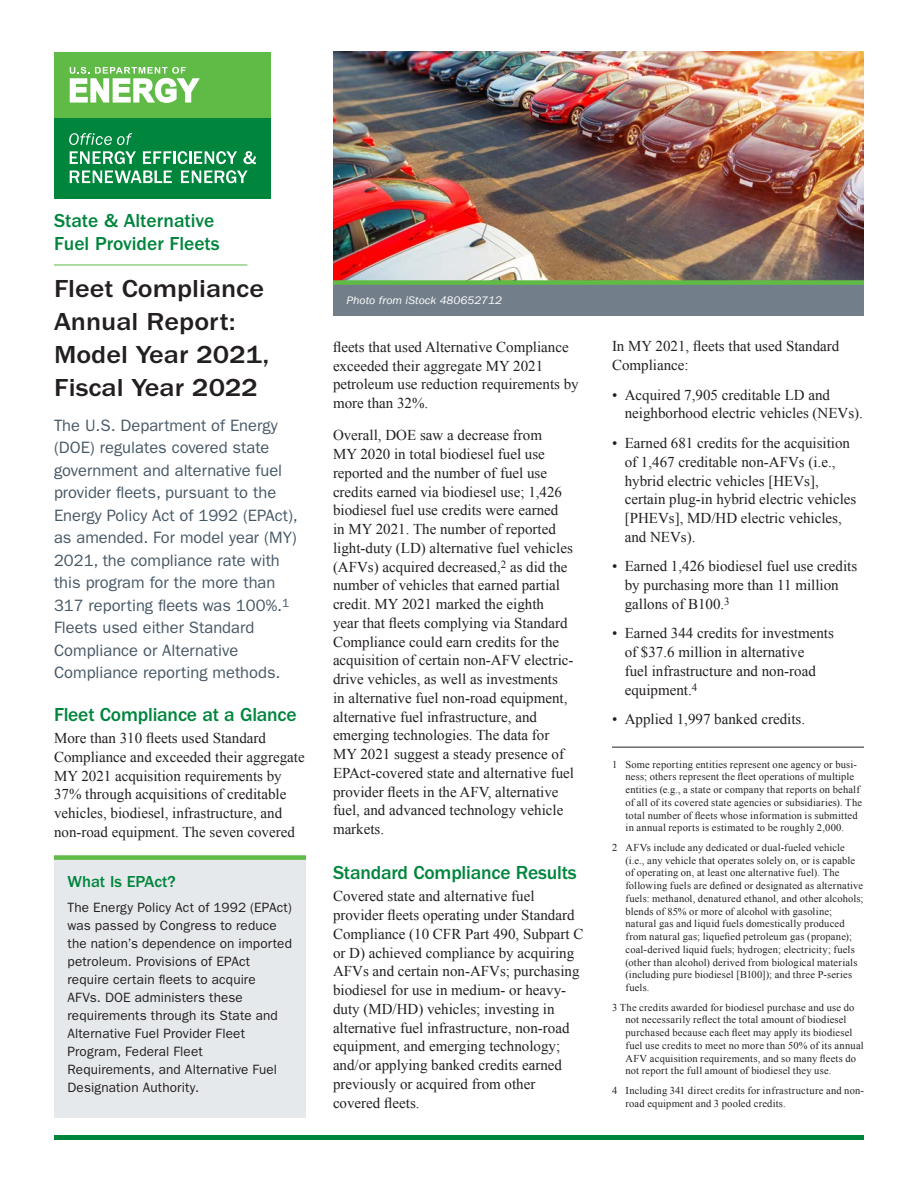
<style>
.page{position:relative;width:918px;height:1188px;background:#fff}
.page>*{position:absolute;margin:0;border:0;box-sizing:border-box;transform-origin:0 0}
.t1{font:500 25.5px/33px "ITC Franklin Gothic Std";color:#231f20;scale:1.1 1}
.t2{font:500 19.5px/23.2px "ITC Franklin Gothic Std";letter-spacing:-.01em;color:#00853d}
.intro_statement{font:16.5px/22.5px "ITC Franklin Gothic Std";color:#475865}
.sidebar_head{font:500 16.5px "ITC Franklin Gothic Std";color:#00853d}
.body_text{font:15px/18.8px "Times New Roman";color:#231f20}
.sidebar_text{font:13.5px/18px "ITC Franklin Gothic Std";letter-spacing:.01em;color:#231f20}
.caption_reverse{font:italic 11.25px "ITC Franklin Gothic Std";color:#fff;scale:1.05 1}
.footnote{font:10.5px/12.8px "Times New Roman";letter-spacing:.015em;color:#231f20}
.footnote-1st_line{font:10.5px/12.8px "Times New Roman";letter-spacing:.02em;color:#231f20}
</style>
<div class="page">
<img style="left:333px;top:52px;width:531px;height:228px">
<div style="left:333px;top:282px;width:531px;height:34px;background:#727f8a"></div>
<div style="left:333px;top:280px;width:531px;height:5px;background:#60bb46"></div>
<hr style="left:54px;top:265px;width:193px;height:1px;background:#60bb46">
<hr style="left:612px;top:747px;width:252px;height:1px;background:#231f20">
<div style="left:54px;top:855px;width:252px;height:263px;background:#e6e9eb"></div>
<div style="left:54px;top:855px;width:252px;height:5px;background:#60bb46"></div>
<hr style="left:54px;top:1135px;width:810px;height:4px;background:#00853d">
<div style="left:54px;top:52px;width:217px;height:67px;background:#60bb46"></div>
<svg style="left:70px;top:67px;width:130px;height:36px"></svg>
<div style="left:54px;top:118px;width:217px;height:80px;background:#00853d"></div>
<svg style="left:69px;top:133px;width:63px;height:12px"></svg>
<svg style="left:70px;top:151px;width:66px;height:13px"></svg>
<svg style="left:143px;top:151px;width:94px;height:13px"></svg>
<svg style="left:243px;top:151px;width:13px;height:13px"></svg>
<svg style="left:70px;top:171px;width:102px;height:12px"></svg>
<svg style="left:181px;top:170px;width:67px;height:13px"></svg>
<h1 class="t2" style="left:54px;top:209px;width:167px">State &amp; Alternative<br>Fuel Provider Fleets</h1>
<p class="t1" style="left:54px;top:272px;width:197px">Fleet Compliance<br>Annual Report:<br>Model Year 2021,<br>Fiscal Year 2022</p>
<p class="intro_statement" style="left:54px;top:414px;width:245px">The U.S. Department of Energy (DOE) regulates covered state government and alternative fuel provider fleets, pursuant to the<br>Energy Policy Act of 1992 (EPAct), as amended. For model year (MY)<br>2021, the compliance rate with this program for the more than<br>317 reporting fleets was 100%.<sup>1<br></sup>Fleets used either Standard<br>Compliance or Alternative<br>Compliance reporting methods.</p>
<h1 class="t2" style="left:54px;top:703px;width:244px">Fleet Compliance at a Glance</h1>
<p class="body_text" style="left:54px;top:728px;width:252px">More than 310 fleets used Standard Compliance and exceeded their aggregate MY 2021 acquisition requirements by 37% through acquisitions of creditable vehicles, biodiesel, infrastructure, and non-road equipment. The seven covered</p>
<p class="sidebar_head" style="left:68px;top:872px;width:110px">What Is EPAct?</p>
<p class="sidebar_text" style="left:68px;top:898px;width:226px">The Energy Policy Act of 1992 (EPAct) was passed by Congress to reduce the nation’s dependence on imported petroleum. Provisions of EPAct require certain fleets to acquire<br>AFVs. DOE administers these requirements through its State and<br>Alternative Fuel Provider Fleet<br>Program, Federal Fleet<br>Requirements, and Alternative Fuel<br>Designation Authority.</p>
<p class="caption_reverse" style="left:346px;top:294px;width:150px">Photo from iStock 480652712</p>
<p class="body_text" style="left:333px;top:337px;width:247px">fleets that used Alternative Compliance exceeded their aggregate MY 2021 petroleum use reduction requirements by more than 32%.</p>
<p class="body_text" style="left:333px;top:426px;width:243px">Overall, DOE saw a decrease from<br>MY 2020 in total biodiesel fuel use reported and the number of fuel use credits earned via biodiesel use; 1,426 biodiesel fuel use credits were earned<br>in MY 2021. The number of reported light-duty (LD) alternative fuel vehicles (AFVs) acquired decreased,<sup>2</sup> as did the number of vehicles that earned partial credit. MY 2021 marked the eighth<br>year that fleets complying via Standard Compliance could earn credits for the acquisition of certain non-AFV electric&shy;drive vehicles, as well as investments<br>in alternative fuel non-road equipment, alternative fuel infrastructure, and emerging technologies. The data for MY 2021 suggest a steady presence of EPAct-covered state and alternative fuel provider fleets in the AFV, alternative fuel, and advanced technology vehicle markets.</p>
<h1 class="t2" style="left:333px;top:862px;width:245px">Standard Compliance Results</h1>
<p class="body_text" style="left:333px;top:887px;width:252px">Covered state and alternative fuel provider fleets operating under Standard Compliance (10 CFR Part 490, Subpart C or D) achieved compliance by acquiring AFVs and certain non-AFVs; purchasing biodiesel for use in medium- or heavy&shy;duty (MD/HD) vehicles; investing in alternative fuel infrastructure, non-road equipment, and emerging technology; and/or applying banked credits earned previously or acquired from other covered fleets.</p>
<p class="body_text" style="left:612px;top:337px;width:229px">In MY 2021, fleets that used Standard<br>Compliance:</p>
<p class="body_text" style="left:625px;top:385px;width:240px;text-indent:-13px">• Acquired 7,905 creditable LD and neighborhood electric vehicles (NEVs).</p>
<p class="body_text" style="left:625px;top:433px;width:233px;text-indent:-13px">• Earned 681 credits for the acquisition of 1,467 creditable non-AFVs (i.e., hybrid electric vehicles [HEVs], certain plug-in hybrid electric vehicles [PHEVs], MD/HD electric vehicles, and NEVs).</p>
<p class="body_text" style="left:625px;top:557px;width:234px;text-indent:-13px">• Earned 1,426 biodiesel fuel use credits by purchasing more than 11 million gallons of B100.<sup>3</sup></p>
<p class="body_text" style="left:625px;top:624px;width:211px;text-indent:-13px">• Earned 344 credits for investments of $37.6 million in alternative<br>fuel infrastructure and non-road equipment.<sup>4</sup></p>
<p class="body_text" style="left:612px;top:710px;width:195px">• Applied 1,997 banked credits.</p>
<p class="footnote-1st_line" style="left:626px;top:758px;width:238px;text-indent:-14px">1 Some reporting entities represent one agency or busi&shy;ness; others represent the fleet operations of multiple entities (e.g., a state or company that reports on behalf of all of its covered state agencies or subsidiaries). The total number of fleets whose information is submitted in annual reports is estimated to be roughly 2,000.</p>
<p class="footnote" style="left:626px;top:841px;width:239px;text-indent:-14px">2 AFVs include any dedicated or dual-fueled vehicle (i.e., any vehicle that operates solely on, or is capable of operating on, at least one alternative fuel). The following fuels are defined or designated as alternative fuels: methanol, denatured ethanol, and other alcohols; blends of 85% or more of alcohol with gasoline; natural gas and liquid fuels domestically produced from natural gas; liquefied petroleum gas (propane); coal-derived liquid fuels; hydrogen; electricity; fuels (other than alcohol) derived from biological materials (including pure biodiesel [B100]); and three P-series fuels.</p>
<p class="footnote" style="left:626px;top:1001px;width:240px;text-indent:-14px">3 The credits awarded for biodiesel purchase and use do not necessarily reflect the total amount of biodiesel purchased because each fleet may apply its biodiesel fuel use credits to meet no more than 50% of its annual AFV acquisition requirements, and so many fleets do not report the full amount of biodiesel they use.</p>
<p class="footnote" style="left:626px;top:1084px;width:240px;text-indent:-14px">4 Including 341 direct credits for infrastructure and non&shy;road equipment and 3 pooled credits.</p>
</div>
